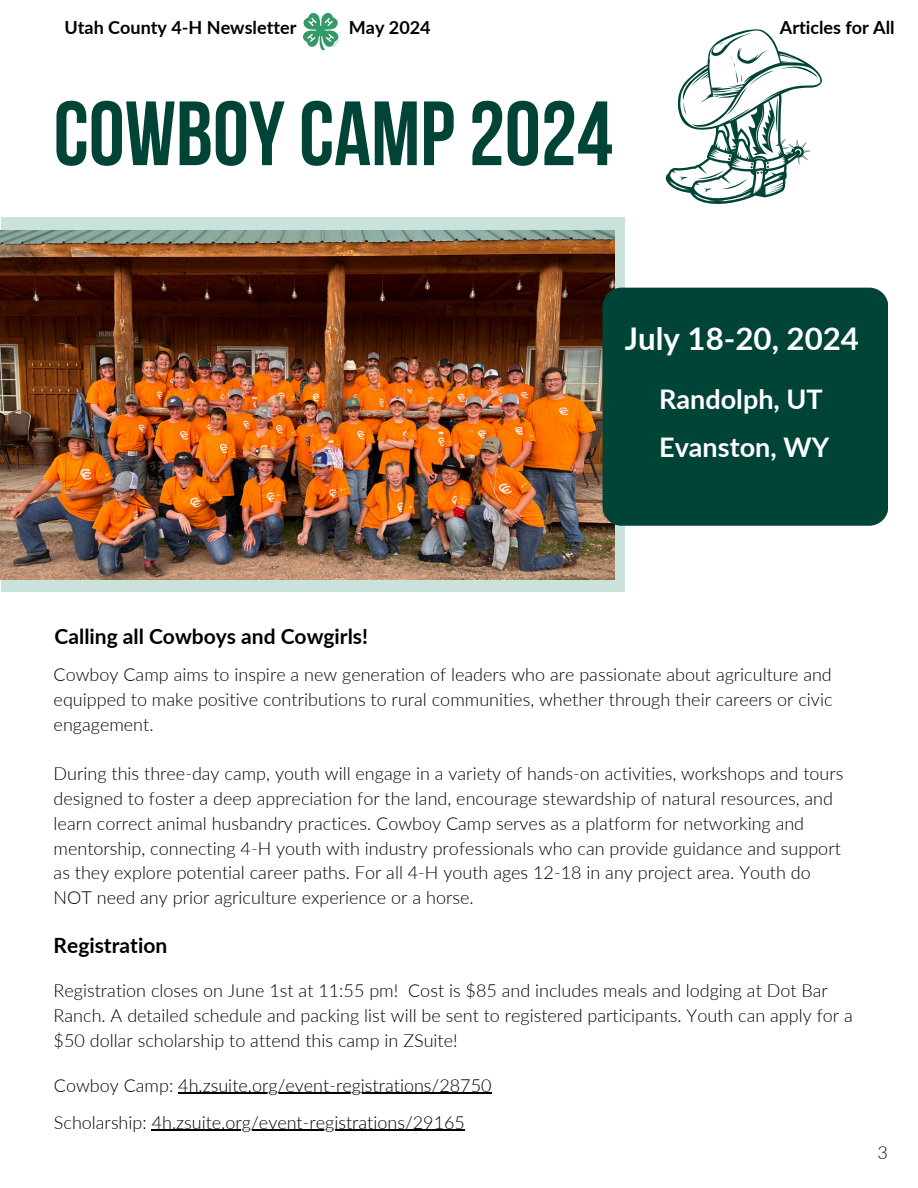
<style>
.page{position:relative;width:918px;height:1188px;background:#fff}
.page>*{position:absolute;margin:0;border:0;box-sizing:border-box;transform-origin:0 0}
.t1{font:700 90.9px "Bebas Neue";color:#004438}
.t2{font:700 31.2px "Lato";color:#fff}
.t3{font:700 27px "Lato";color:#fff}
.t4{font:700 21px "Lato";color:#000}
.t5{font:300 18px/24.8px "Lato";color:#000}
.t6{font:700 18px "Lato";color:#000}
</style>
<div class="page">
<svg style="left:666px;top:29px;width:156px;height:175px"></svg>
<div style="left:1px;top:218px;width:623px;height:374px;background:#c9e3dc"></div>
<img style="left:0;top:231px;width:614px;height:348px">
<div style="left:603px;top:288px;width:285px;height:238px;background:#004438"></div>
<hr style="left:178px;top:1093px;width:314px;height:1px;background:#000">
<hr style="left:152px;top:1130px;width:313px;height:1px;background:#000">
<img style="left:304px;top:13px;width:35px;height:36px">
<p class="t6" style="left:65px;top:16px;width:233px">Utah County 4-H Newsletter</p>
<p class="t6" style="left:349px;top:16px;width:83px">May 2024</p>
<p class="t6" style="left:780px;top:16px;width:116px">Articles for All</p>
<h5 class="t1" style="left:54px;top:97px;width:561px">COWBOY CAMP2024</h5>
<p class="t2" style="left:625px;top:319px;width:236px">July 18-20, 2024</p>
<h2 class="t3" style="left:659px;top:382px;width:165px">Randolph, UT</h2>
<h3 class="t3" style="left:659px;top:430px;width:172px">Evanston, WY</h3>
<h1 class="t4" style="left:55px;top:623px;width:315px">Calling all Cowboys and Cowgirls!</h1>
<h5 class="t5" style="left:54px;top:662px;width:780px;text-align:justify">Cowboy Camp aims to inspire a new generation of leaders who are passionate about agriculture and equipped to make positive contributions to rural communities, whether through their careers or civic engagement.</h5>
<p class="t5" style="left:54px;top:761px;width:791px">During this three-day camp, youth will engage in a variety of hands-on activities, workshops and tours designed to foster a deep appreciation for the land, encourage stewardship of natural resources, and learn correct animal husbandry practices. Cowboy Camp serves as a platform for networking and mentorship, connecting 4-H youth with industry professionals who can provide guidance and support as they explore potential career paths. For all 4-H youth ages 12-18 in any project area. Youth do NOT need any prior agriculture experience or a horse.</p>
<h3 class="t4" style="left:54px;top:932px;width:115px">Registration</h3>
<h4 class="t5" style="left:54px;top:978px;width:801px">Registration closes on June 1st at 11:55 pm! Cost is $85 and includes meals and lodging at Dot Bar<br>Ranch. A detailed schedule and packing list will be sent to registered participants. Youth can apply for a $50 dollar scholarship to attend this camp in ZSuite!</h4>
<p class="t5" style="left:54px;top:1072px;width:439px">Cowboy Camp: 4h.zsuite.org/event-registrations/28750</p>
<h4 class="t5" style="left:54px;top:1109px;width:413px">Scholarship: 4h.zsuite.org/event-registrations/29165</h4>
<p class="t5" style="left:878px;top:1140px;width:12px">3</p>
</div>
